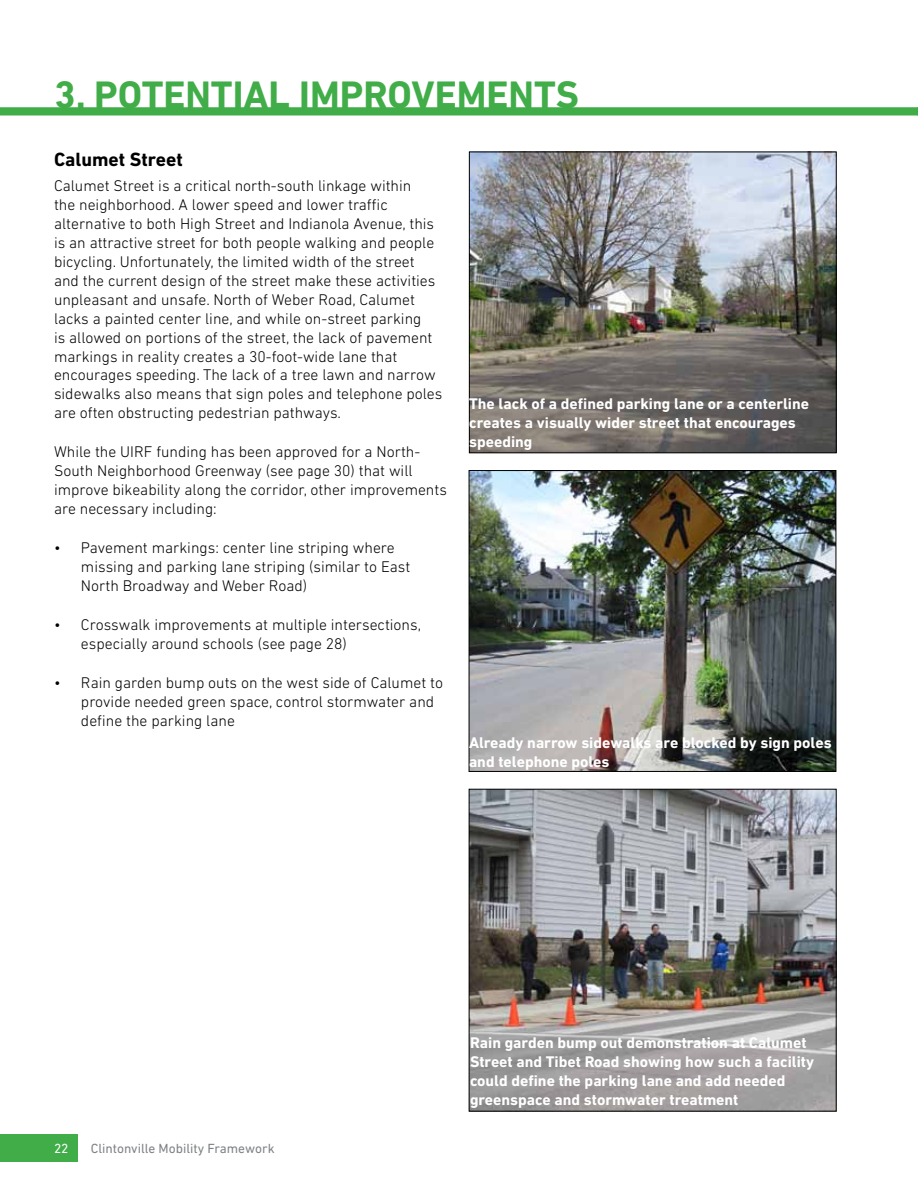
<style>
.page{position:relative;width:918px;height:1188px;background:#fff}
.page>*{position:absolute;margin:0;border:0;box-sizing:border-box;transform-origin:0 0}
.t1{font:700 39px "DIN Next LT Pro";color:#41ad49}
.t2{font:700 19.5px "DIN Next LT Pro";color:#000}
.t3{font:300 15.75px/18.9px "DIN Next LT Pro";color:#000}
.t4{font:700 15.75px/18.9px "DIN Next LT Pro";color:#fff}
.t5{font:13.5px "DIN Next LT Pro";color:#808285}
.t6{font:13.5px "DIN Next LT Pro";color:#fff}
</style>
<div class="page">
<div style="left:0;top:1134px;width:78px;height:28px;background:#41ad49"></div>
<div style="left:0;top:108px;width:918px;height:7px;background:#41ad49"></div>
<div style="left:0;top:107px;width:918px;height:9px;border:2px solid #41ad49"></div>
<img style="left:471px;top:472px;width:363px;height:298px">
<div style="left:469px;top:470px;width:367px;height:302px;border:1px solid #000"></div>
<img style="left:471px;top:791px;width:363px;height:318px">
<div style="left:469px;top:789px;width:367px;height:322px;border:1px solid #000"></div>
<img style="left:471px;top:154px;width:363px;height:297px">
<div style="left:469px;top:152px;width:367px;height:301px;border:1px solid #000"></div>
<h1 class="t1" style="left:54px;top:72px;width:527px">3. POTENTIAL IMPROVEMENTS</h1>
<p class="t2" style="left:54px;top:148px;width:130px">Calumet Street</p>
<p class="t3" style="left:54px;top:177px;width:390px">Calumet Street is a critical north-south linkage within<br>the neighborhood. A lower speed and lower traffic alternative to both High Street and Indianola Avenue, this is an attractive street for both people walking and people bicycling. Unfortunately, the limited width of the street and the current design of the street make these activities unpleasant and unsafe. North of Weber Road, Calumet lacks a painted center line, and while on-street parking<br>is allowed on portions of the street, the lack of pavement markings in reality creates a 30-foot-wide lane that encourages speeding. The lack of a tree lawn and narrow sidewalks also means that sign poles and telephone poles are often obstructing pedestrian pathways.</p>
<p class="t3" style="left:54px;top:442px;width:394px">While the UIRF funding has been approved for a North-South Neighborhood Greenway (see page 30) that will improve bikeability along the corridor, other improvements are necessary including:</p>
<p class="t3" style="left:81px;top:538px;width:331px;text-indent:-27px">• Pavement markings: center line striping where missing and parking lane striping (similar to East<br>North Broadway and Weber Road)</p>
<p class="t3" style="left:81px;top:615px;width:342px;text-indent:-27px">• Crosswalk improvements at multiple intersections, especially around schools (see page 28)</p>
<p class="t3" style="left:81px;top:673px;width:364px;text-indent:-27px">• Rain garden bump outs on the west side of Calumet to provide needed green space, control stormwater and define the parking lane</p>
<p class="t4" style="left:469px;top:394px;width:341px">The lack of a defined parking lane or a centerline creates a visually wider street that encourages speeding</p>
<p class="t4" style="left:469px;top:733px;width:364px">Already narrow sidewalks are blocked by sign poles and telephone poles</p>
<p class="t6" style="left:54px;top:1141px;width:16px">22</p>
<p class="t5" style="left:91px;top:1141px;width:185px">Clintonville Mobility Framework</p>
<p class="t4" style="left:470px;top:1033px;width:346px">Rain garden bump out demonstration at Calumet Street and Tibet Road showing how such a facility could define the parking lane and add needed greenspace and stormwater treatment</p>
</div>
